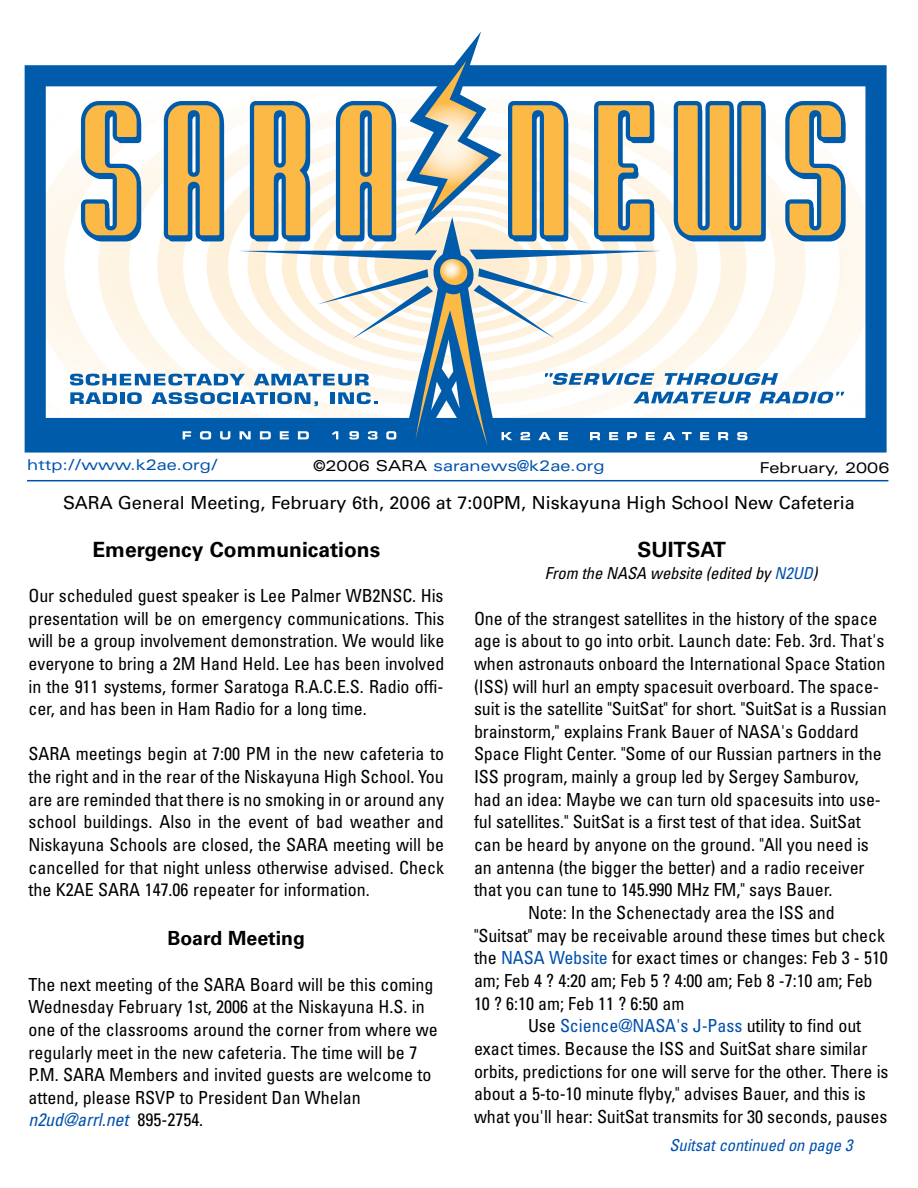
<style>
.page{position:relative;width:918px;height:1188px;background:#fff}
.page>*{position:absolute;margin:0;border:0;box-sizing:border-box;transform-origin:0 0}
.t1{font:700 21px "Univers";color:#000}
.t2{font:700 19.5px "Univers";color:#000}
.t3{font:condensed 18px/22.6px "Univers";letter-spacing:-.005em;color:#000;text-align:justify}
.t4{font:18px "Univers";color:#000}
.t5{font:condensed 18px "Univers";letter-spacing:-.005em;color:#0051ad}
.t6{font:italic condensed 16.5px "Univers";letter-spacing:-.005em;color:#000}
.t7{font:italic condensed 16.5px "Univers";letter-spacing:-.005em;color:#0051ad}
.t8{font:expanded 15px "Univers";color:#0051ad}
.t9{font:expanded 15px "Univers";color:#000}
.s1{color:#000}
.s2{font-style:italic;color:#0051ad}
.s3{color:#0051ad}
</style>
<div class="page">
<svg style="left:25px;top:65px;width:862px;height:388px;fill:#015bab"></svg>
<svg style="left:70px;top:31px;width:778px;height:415px"></svg>
<hr style="left:27px;top:480px;width:861px;height:1px;background:#0051ad">
<p class="t8" style="left:27px;top:459px;width:192px">http://www.k2ae.org/</p>
<p class="t8" style="left:313px;top:460px;width:293px"><span class="s1">©2006 SARA</span> saranews@k2ae.org</p>
<p class="t9" style="left:760px;top:462px;width:131px">February, 2006</p>
<p class="t4" style="left:63px;top:496px;width:793px">SARA General Meeting, February 6th, 2006 at 7:00PM, Niskayuna High School New Cafeteria</p>
<p class="t1" style="left:92px;top:542px;width:289px">Emergency Communications</p>
<p class="t3" style="left:28px;top:586px;width:418px">Our scheduled guest speaker is Lee Palmer WB2NSC. His presentation will be on emergency communications. This will be a group involvement demonstration. We would like everyone to bring a 2M Hand Held. Lee has been involved in the 911 systems, former Saratoga R.A.C.E.S. Radio offi&shy;cer, and has been in Ham Radio for a long time.</p>
<p class="t3" style="left:28px;top:744px;width:417px">SARA meetings begin at 7:00 PM in the new cafeteria to the right and in the rear of the Niskayuna High School. You are are reminded that there is no smoking in or around any school buildings. Also in the event of bad weather and Niskayuna Schools are closed, the SARA meeting will be cancelled for that night unless otherwise advised. Check the K2AE SARA 147.06 repeater for information.</p>
<p class="t2" style="left:167px;top:931px;width:139px">Board Meeting</p>
<p class="t3" style="left:28px;top:974px;width:411px;text-align:left">The next meeting of the SARA Board will be this coming Wednesday February 1st, 2006 at the Niskayuna H.S. in one of the classrooms around the corner from where we regularly meet in the new cafeteria. The time will be 7<br>P.M. SARA Members and invited guests are welcome to attend, please RSVP to President Dan Whelan <span class="s2">n2ud@arrl.net</span> 895-2754.</p>
<p class="t1" style="left:637px;top:542px;width:90px">SUITSAT</p>
<p class="t6" style="left:545px;top:567px;width:274px">From the NASA website (edited by <span class="s3">N2UD</span>)</p>
<p class="t3" style="left:474px;top:608px;width:405px">One of the strangest satellites in the history of the space</p>
<p class="t3" style="left:474px;top:631px;width:412px">age is about to go into orbit. Launch date: Feb. 3rd. That's</p>
<p class="t3" style="left:474px;top:654px;width:413px">when astronauts onboard the International Space Station</p>
<p class="t3" style="left:474px;top:676px;width:407px">(ISS) will hurl an empty spacesuit overboard. The space-</p>
<p class="t3" style="left:474px;top:699px;width:414px">suit is the satellite "SuitSat" for short. "SuitSat is a Russian</p>
<p class="t3" style="left:474px;top:722px;width:386px">brainstorm," explains Frank Bauer of NASA's Goddard</p>
<p class="t3" style="left:474px;top:744px;width:409px">Space Flight Center. "Some of our Russian partners in the</p>
<p class="t3" style="left:474px;top:767px;width:386px">ISS program, mainly a group led by Sergey Samburov,</p>
<p class="t3" style="left:474px;top:790px;width:408px">had an idea: Maybe we can turn old spacesuits into use-</p>
<p class="t3" style="left:474px;top:812px;width:388px">ful satellites." SuitSat is a first test of that idea. SuitSat</p>
<p class="t3" style="left:474px;top:835px;width:396px">can be heard by anyone on the ground. "All you need is</p>
<p class="t3" style="left:474px;top:858px;width:392px">an antenna (the bigger the better) and a radio receiver</p>
<p class="t3" style="left:474px;top:880px;width:360px">that you can tune to 145.990 MHz FM," says Bauer.</p>
<p class="t3" style="left:528px;top:903px;width:308px">Note: In the Schenectady area the ISS and</p>
<p class="t3" style="left:474px;top:925px;width:413px">"Suitsat" may be receivable around these times but check</p>
<p class="t3" style="left:474px;top:948px;width:415px">the <span class="s3">NASA Website</span> for exact times or changes: Feb 3 - 510</p>
<p class="t3" style="left:474px;top:971px;width:400px">am; Feb 4 ? 4:20 am; Feb 5 ? 4:00 am; Feb 8 -7:10 am; Feb</p>
<p class="t3" style="left:474px;top:993px;width:212px">10 ? 6:10 am; Feb 11 ? 6:50 am</p>
<p class="t5" style="left:528px;top:1019px;width:335px"><span class="s1">Use</span> Science@NASA's J-Pass <span class="s1">utility to find out</span></p>
<p class="t3" style="left:474px;top:1039px;width:395px">exact times. Because the ISS and SuitSat share similar</p>
<p class="t3" style="left:474px;top:1061px;width:416px">orbits, predictions for one will serve for the other. There is</p>
<p class="t3" style="left:474px;top:1084px;width:393px">about a 5-to-10 minute flyby," advises Bauer, and this is</p>
<p class="t3" style="left:474px;top:1107px;width:415px">what you'll hear: SuitSat transmits for 30 seconds, pauses</p>
<p class="t7" style="left:669px;top:1139px;width:185px">Suitsat continued on page 3</p>
</div>
